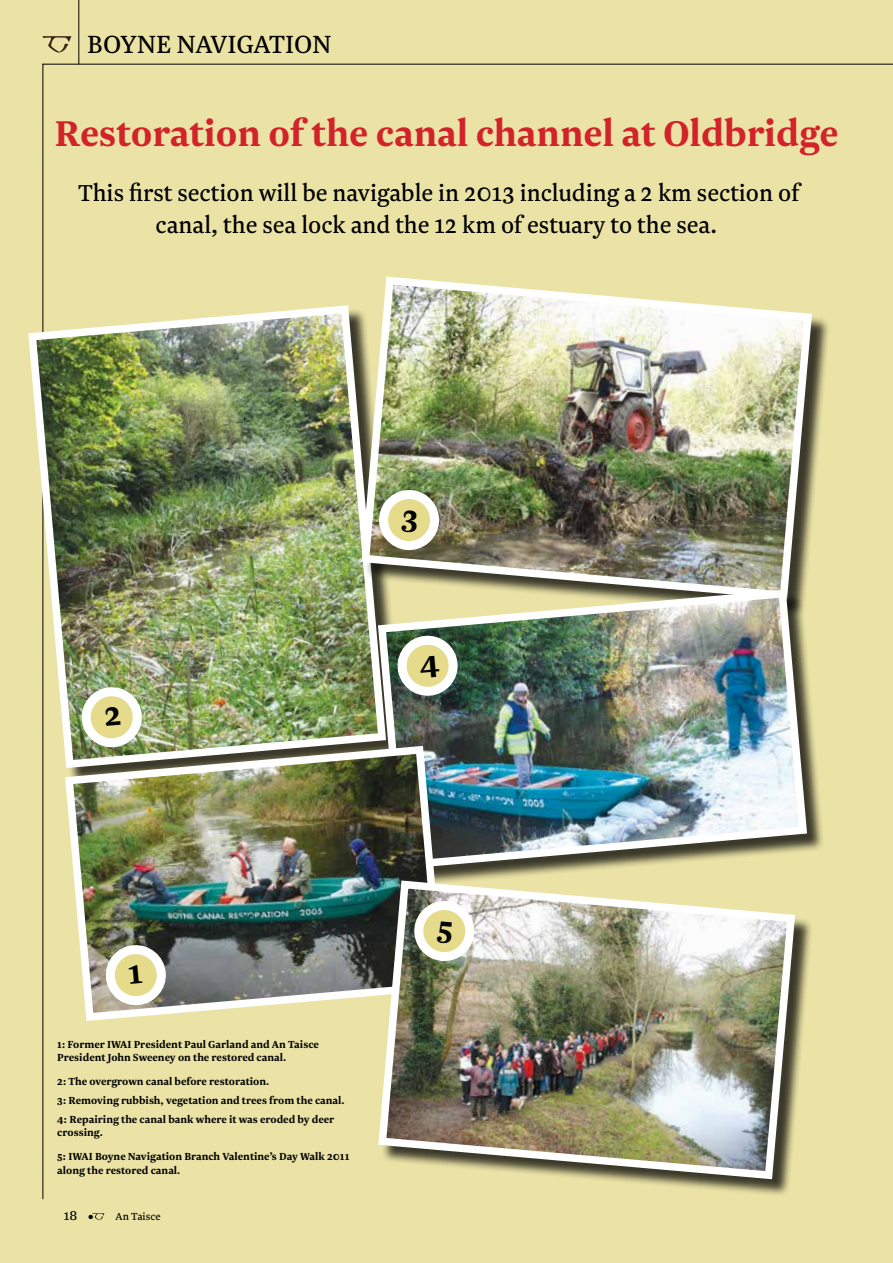
<style>
.page{position:relative;width:893px;height:1263px;background:#ebe3a6}
.page>*{position:absolute;margin:0;border:0;box-sizing:border-box;transform-origin:0 0}
.t1{font:700 42px "Newzald";color:#d2232a}
.t2{font:29.1px "Newzald";color:#000}
.t3{font:27px/32.4px "Newzald";color:#000;text-align:center}
.t4{font:15px "Newzald";color:#000}
.t5{font:700 12px/18.8px "Newzald";color:#000}
.t6{font:12px "Newzald";color:#000}
</style>
<div class="page">
<svg style="left:43px;top:36px;width:28px;height:17px"></svg>
<hr style="left:78px;top:0;width:1px;height:64px;background:#000">
<hr style="left:43px;top:64px;width:1px;height:1135px;background:#000">
<hr style="left:43px;top:64px;width:850px;height:1px;background:#000">
<svg style="left:92px;top:1213px;width:12px;height:7px"></svg>
<img style="left:28px;top:301px;width:346px;height:471px">
<div style="left:364px;top:279px;width:466px;height:338px;background:#000;opacity:.75"></div>
<img style="left:357px;top:276px;width:459px;height:327px">
<div style="left:381px;top:592px;width:444px;height:295px;background:#000;opacity:.75"></div>
<img style="left:374px;top:586px;width:437px;height:287px">
<img style="left:61px;top:742px;width:387px;height:279px">
<div style="left:381px;top:883px;width:432px;height:314px;background:#000;opacity:.75"></div>
<img style="left:374px;top:876px;width:425px;height:307px">
<img style="left:79px;top:685px;width:65px;height:67px">
<svg style="left:103px;top:943px;width:65px;height:67px;background:#cac6a7"></svg>
<svg style="left:395px;top:633px;width:65px;height:68px;background:#acb192"></svg>
<img style="left:373px;top:484px;width:72px;height:71px">
<svg style="left:408px;top:895px;width:73px;height:71px;background:#c4c3a8"></svg>
<h2 class="t2" style="left:87px;top:27px;width:246px">BOYNE NAVIGATION</h2>
<h1 class="t1" style="left:54px;top:107px;width:786px">Restoration of the canal channel at Oldbridge</h1>
<h3 class="t3" style="left:78px;top:176px;width:723px">This first section will be navigable in 2013 including a 2 km section of canal, the sea lock and the 12 km of estuary to the sea.</h3>
<p class="t5" style="left:57px;top:1037px;width:263px;line-height:13.5px">1: Former IWAI President Paul Garland and An Taisce<br>President John Sweeney on the restored canal.</p>
<p class="t5" style="left:57px;top:1072px;width:289px">2: The overgrown canal before restoration.<br>3: Removing rubbish, vegetation and trees from the canal.<br>4: Repairing the canal bank where it was eroded by deer</p>
<p class="t5" style="left:57px;top:1120px;width:294px;line-height:24px">crossing.<br>5: IWAI Boyne Navigation Branch Valentine’s Day Walk 2011</p>
<p class="t5" style="left:57px;top:1160px;width:125px">along the restored canal.</p>
<p class="t4" style="left:64px;top:1206px;width:15px">18</p>
<p class="t6" style="left:89px;top:1209px;width:73px">● An Taisce</p>
</div>
